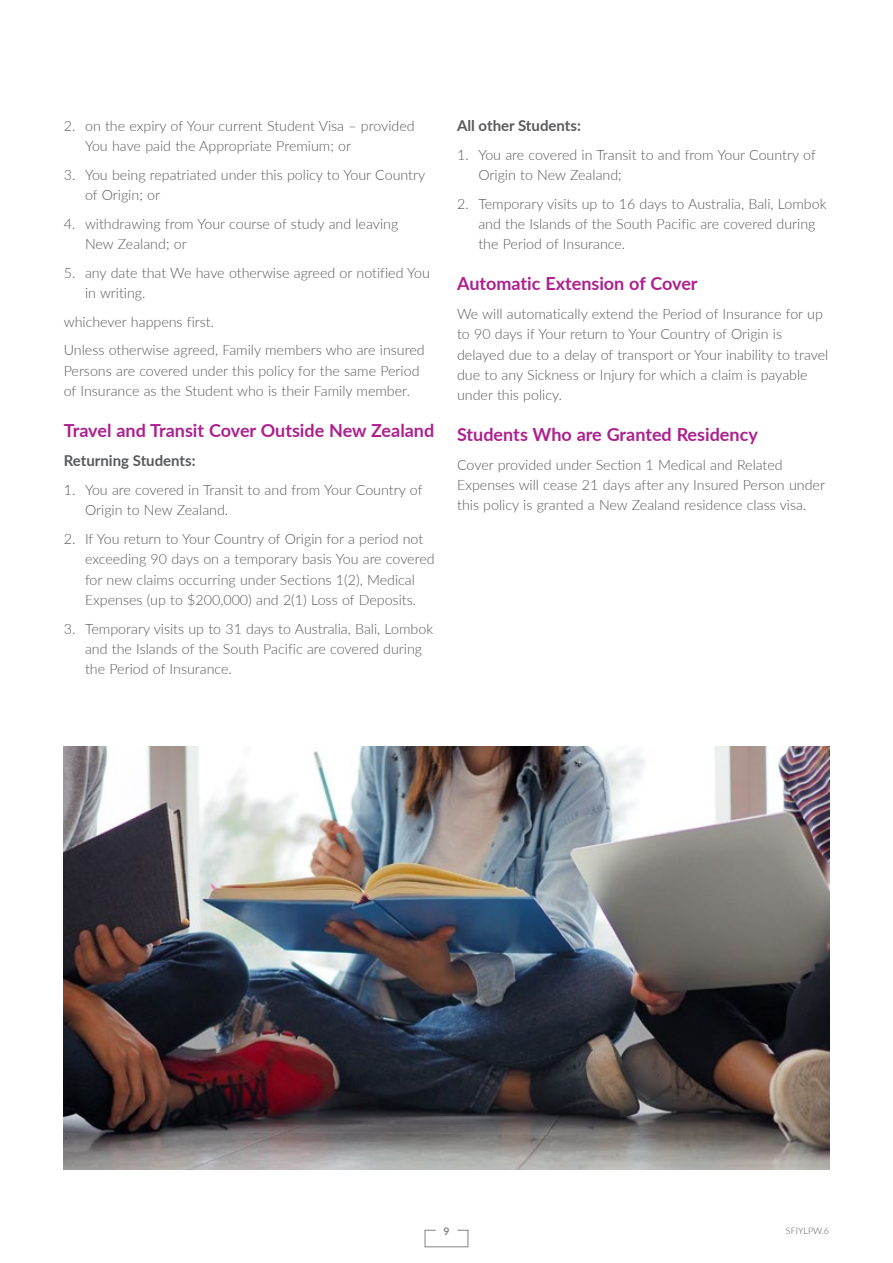
<style>
.page{position:relative;width:893px;height:1263px;background:#fff}
.page>*{position:absolute;margin:0;border:0;box-sizing:border-box;transform-origin:0 0}
.t1{font:700 18px "Lato";color:#ad208e}
.t2{font:700 15px "Lato";color:#58595b}
.t3{font:300 14.25px/20.2px "Lato";color:#58595b}
.t4{font:700 10.5px "Lato";color:#808285}
.t5{font:300 9px "Lato";color:#58595b}
</style>
<div class="page">
<svg style="left:425px;top:1230px;width:43px;height:17px"></svg>
<img style="left:64px;top:746px;width:765px;height:423px">
<p class="t3" style="left:85px;top:115px;width:331px;text-indent:-21px">2. on the expiry of Your current Student Visa – provided<br>You have paid the Appropriate Premium; or</p>
<p class="t3" style="left:85px;top:164px;width:342px;text-indent:-21px">3. You being repatriated under this policy to Your Country of Origin; or</p>
<p class="t3" style="left:85px;top:213px;width:315px;text-indent:-21px">4. withdrawing from Your course of study and leaving<br>New Zealand; or</p>
<p class="t3" style="left:85px;top:262px;width:346px;text-indent:-21px">5. any date that We have otherwise agreed or notified You in writing.</p>
<p class="t3" style="left:64px;top:307px;width:362px;line-height:28.8px">whichever happens first.<br>Unless otherwise agreed, Family members who are insured</p>
<p class="t3" style="left:64px;top:360px;width:357px">Persons are covered under this policy for the same Period of Insurance as the Student who is their Family member.</p>
<p class="t1" style="left:64px;top:417px;width:372px">Travel and Transit Cover Outside New Zealand</p>
<p class="t2" style="left:64px;top:450px;width:133px">Returning Students:</p>
<p class="t3" style="left:85px;top:479px;width:339px;text-indent:-21px">1. You are covered in Transit to and from Your Country of<br>Origin to New Zealand.</p>
<p class="t3" style="left:85px;top:528px;width:351px;text-indent:-21px">2. If You return to Your Country of Origin for a period not exceeding 90 days on a temporary basis You are covered for new claims occurring under Sections 1(2), Medical Expenses (up to $200,000) and 2(1) Loss of Deposits.</p>
<p class="t3" style="left:85px;top:618px;width:350px;text-indent:-21px">3. Temporary visits up to 31 days to Australia, Bali, Lombok and the Islands of the South Pacific are covered during the Period of Insurance.</p>
<p class="t2" style="left:457px;top:115px;width:125px">All other Students:</p>
<p class="t3" style="left:478px;top:144px;width:339px;text-indent:-21px">1. You are covered in Transit to and from Your Country of<br>Origin to New Zealand;</p>
<p class="t3" style="left:478px;top:193px;width:350px;text-indent:-21px">2. Temporary visits up to 16 days to Australia, Bali, Lombok and the Islands of the South Pacific are covered during the Period of Insurance.</p>
<p class="t1" style="left:457px;top:271px;width:242px">Automatic Extension of Cover</p>
<p class="t3" style="left:457px;top:303px;width:373px">We will automatically extend the Period of Insurance for up to 90 days if Your return to Your Country of Origin is delayed due to a delay of transport or Your inability to travel due to any Sickness or Injury for which a claim is payable under this policy.</p>
<p class="t1" style="left:457px;top:421px;width:302px">Students Who are Granted Residency</p>
<p class="t3" style="left:457px;top:454px;width:369px">Cover provided under Section 1 Medical and Related<br>Expenses will cease 21 days after any Insured Person under this policy is granted a New Zealand residence class visa.</p>
<p class="t4" style="left:443px;top:1224px;width:8px">9</p>
<p class="t5" style="left:786px;top:1224px;width:45px">SFIYLPW.6</p>
</div>
